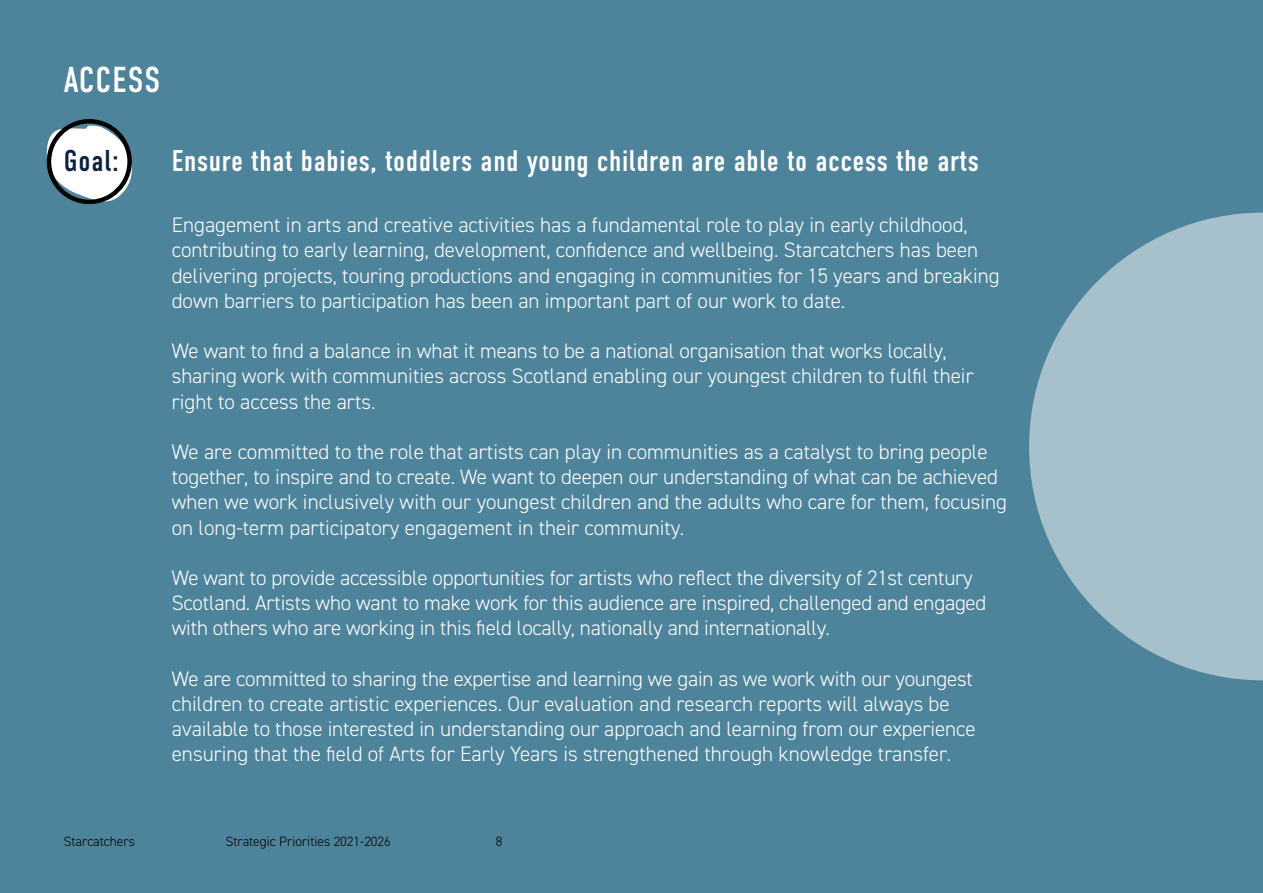
<style>
.page{position:relative;width:1263px;height:893px;background:#4e849b}
.page>*{position:absolute;margin:0;border:0;box-sizing:border-box;transform-origin:0 0}
.t1{font:36px "DIN Condensed";letter-spacing:.03em;color:#fff}
.t2{font:30px "DIN Condensed";letter-spacing:.02em;color:#fff}
.t3{font:30px "DIN Condensed";color:#0a2240}
.t4{font:300 21px/25.2px "DIN2014";color:#fff}
.t5{font:300 13.5px "DIN2014";color:#000}
</style>
<div class="page">
<svg style="left:46px;top:125px;width:86px;height:80px"></svg>
<div style="left:47px;top:119px;width:85px;height:85px;border:4px solid #000;border-radius:50%"></div>
<svg style="left:1029px;top:213px;width:234px;height:467px;fill:#a6c1cc"></svg>
<p class="t1" style="left:64px;top:59px;width:98px">ACCESS</p>
<p class="t3" style="left:64px;top:144px;width:56px">Goal:</p>
<p class="t2" style="left:172px;top:144px;width:809px">Ensure that babies, toddlers and young children are able to access the arts</p>
<p class="t4" style="left:172px;top:212px;width:797px">Engagement in arts and creative activities has a fundamental role to play in early childhood,</p>
<p class="t4" style="left:172px;top:238px;width:829px">contributing to early learning, development, confidence and wellbeing. Starcatchers has been delivering projects, touring productions and engaging in communities for 15 years and breaking down barriers to participation has been an important part of our work to date.</p>
<p class="t4" style="left:172px;top:338px;width:776px">We want to find a balance in what it means to be a national organisation that works locally,</p>
<p class="t4" style="left:172px;top:364px;width:803px">sharing work with communities across Scotland enabling our youngest children to fulfil their</p>
<p class="t4" style="left:172px;top:389px;width:205px">right to access the arts.</p>
<p class="t4" style="left:172px;top:439px;width:837px">We are committed to the role that artists can play in communities as a catalyst to bring people together, to inspire and to create. We want to deepen our understanding of what can be achieved when we work inclusively with our youngest children and the adults who care for them, focusing on long-term participatory engagement in their community.</p>
<p class="t4" style="left:172px;top:565px;width:816px">We want to provide accessible opportunities for artists who reflect the diversity of 21st century<br>Scotland. Artists who want to make work for this audience are inspired, challenged and engaged with others who are working in this field locally, nationally and internationally.</p>
<p class="t4" style="left:172px;top:666px;width:803px">We are committed to sharing the expertise and learning we gain as we work with our youngest</p>
<p class="t4" style="left:172px;top:691px;width:779px">children to create artistic experiences. Our evaluation and research reports will always be</p>
<p class="t4" style="left:172px;top:716px;width:805px">available to those interested in understanding our approach and learning from our experience</p>
<p class="t4" style="left:172px;top:742px;width:781px">ensuring that the field of Arts for Early Years is strengthened through knowledge transfer.</p>
<p class="t5" style="left:64px;top:833px;width:73px">Starcatchers</p>
<p class="t5" style="left:226px;top:833px;width:166px">Strategic Priorities 2021-2026</p>
<p class="t5" style="left:496px;top:833px;width:8px">8</p>
</div>
